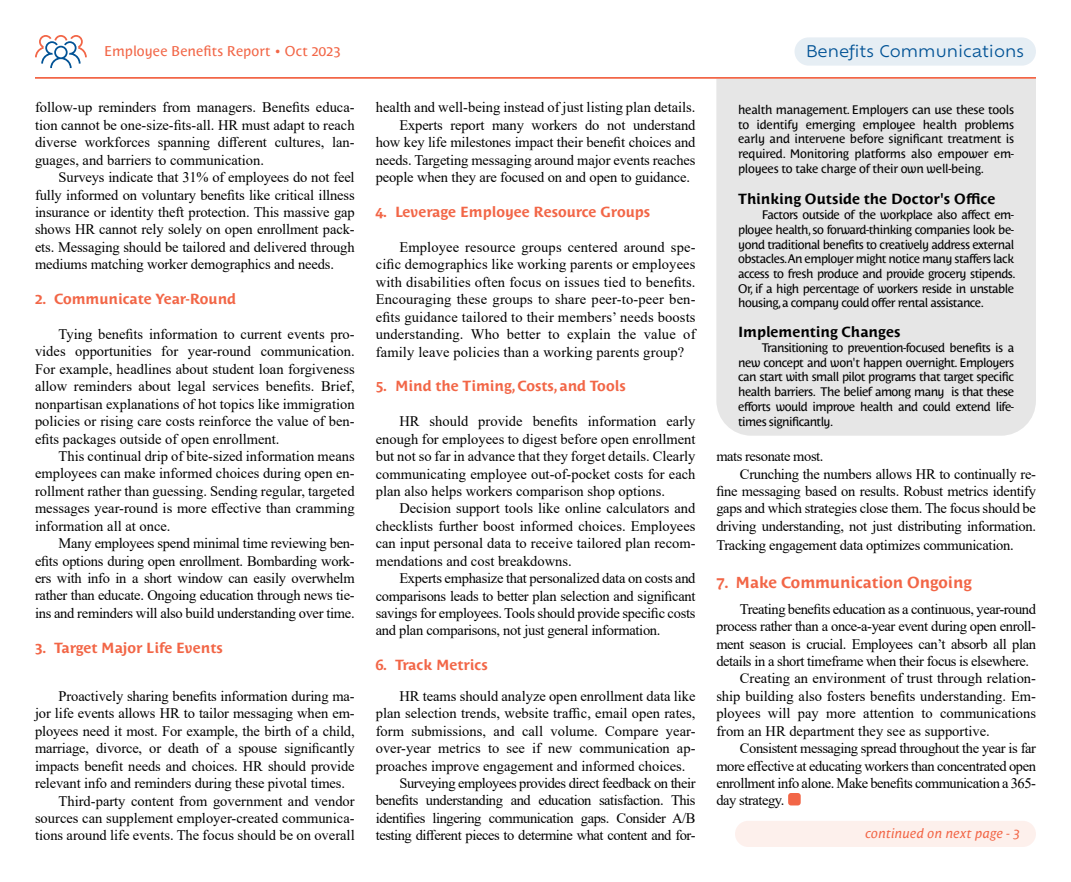
<style>
.page{position:relative;width:1071px;height:882px;background:#fff}
.page>*{position:absolute;margin:0;border:0;box-sizing:border-box;transform-origin:0 0}
.t1{font:700 15.75px "Costa Std";color:#f26647}
.t2{font:15.75px "Ofelia Text";color:#005295}
.t3{font:14.53px/17.5px "Times New Roman";letter-spacing:-.01em;color:#000;text-align:justify}
.t4{font:14.53px "Times New Roman";letter-spacing:-.03em;color:#000}
.t5{font:700 14.53px "Costa Std";color:#f26647}
.t6{font:700 14.53px "Costa Std";color:#000}
.t7{font:14px "Costa Std";letter-spacing:.005em;color:#f26647}
.t8{font:italic 13.12px "Costa Std";letter-spacing:.01em;color:#f26647}
.t9{font:12.25px/14.7px "Costa Std";letter-spacing:-.04em;color:#000;text-align:justify}
</style>
<div class="page">
<div style="left:716px;top:79px;width:320px;height:357px;background:#e6e6e6"></div>
<svg style="left:35px;top:35px;width:52px;height:33px"></svg>
<hr style="left:35px;top:77px;width:1001px;height:2px;background:#f26647">
<div style="left:788px;top:793px;width:13px;height:12px;background:#f26647;border-radius:3px"></div>
<div style="left:794px;top:37px;width:242px;height:29px;background:#e6eef4;border-radius:14px"></div>
<div style="left:735px;top:821px;width:301px;height:26px;background:#fdf0ec;border-radius:13px"></div>
<p class="t7" style="left:104px;top:43px;width:238px">Employee Benefits Report • Oct 2023</p>
<p class="t3" style="left:35px;top:98px;width:321px">follow-up reminders from managers. Benefits educa&shy;tion cannot be one-size-fits-all. HR must adapt to reach diverse workforces spanning different cultures, lan&shy;guages, and barriers to communication.</p>
<p class="t3" style="left:35px;top:168px;width:321px;text-indent:24px">Surveys indicate that 31% of employees do not feel fully informed on voluntary benefits like critical illness insurance or identity theft protection. This massive gap shows HR cannot rely solely on open enrollment pack&shy;ets. Messaging should be tailored and delivered through mediums matching worker demographics and needs.</p>
<p class="t5" style="left:35px;top:291px;width:203px">2. Communicate Year-Round</p>
<p class="t3" style="left:35px;top:325px;width:321px;text-indent:24px">Tying benefits information to current events pro&shy;vides opportunities for year-round communication.<br>For example, headlines about student loan forgiveness allow reminders about legal services benefits. Brief, nonpartisan explanations of hot topics like immigration policies or rising care costs reinforce the value of ben&shy;efits packages outside of open enrollment.</p>
<p class="t3" style="left:35px;top:447px;width:321px;text-indent:24px">This continual drip of bite-sized information means employees can make informed choices during open en&shy;rollment rather than guessing. Sending regular, targeted messages year-round is more effective than cramming information all at once.</p>
<p class="t3" style="left:35px;top:534px;width:321px;text-indent:24px">Many employees spend minimal time reviewing ben&shy;efits options during open enrollment. Bombarding work&shy;ers with info in a short window can easily overwhelm rather than educate. Ongoing education through news tie&shy;ins and reminders will also build understanding over time.</p>
<p class="t5" style="left:35px;top:639px;width:189px">3. Target Major Life Events</p>
<p class="t3" style="left:59px;top:687px;width:298px">Proactively sharing benefits information during ma-</p>
<p class="t3" style="left:35px;top:704px;width:321px">jor life events allows HR to tailor messaging when em-</p>
<p class="t3" style="left:35px;top:722px;width:321px">ployees need it most. For example, the birth of a child,</p>
<p class="t3" style="left:35px;top:739px;width:321px">marriage, divorce, or death of a spouse significantly</p>
<p class="t3" style="left:35px;top:757px;width:321px">impacts benefit needs and choices. HR should provide</p>
<p class="t3" style="left:35px;top:774px;width:312px">relevant info and reminders during these pivotal times.</p>
<p class="t3" style="left:59px;top:791px;width:298px">Third-party content from government and vendor</p>
<p class="t3" style="left:35px;top:809px;width:321px">sources can supplement employer-created communica-</p>
<p class="t3" style="left:35px;top:826px;width:321px">tions around life events. The focus should be on overall</p>
<p class="t3" style="left:376px;top:98px;width:321px">health and well-being instead of just listing plan details.</p>
<p class="t3" style="left:399px;top:116px;width:298px">Experts report many workers do not understand</p>
<p class="t3" style="left:376px;top:133px;width:321px">how key life milestones impact their benefit choices and</p>
<p class="t3" style="left:376px;top:151px;width:321px">needs. Targeting messaging around major events reaches</p>
<p class="t3" style="left:376px;top:168px;width:316px">people when they are focused on and open to guidance.</p>
<p class="t5" style="left:376px;top:203px;width:276px">4. Leverage Employee Resource Groups</p>
<p class="t3" style="left:376px;top:238px;width:321px;text-indent:24px">Employee resource groups centered around spe&shy;cific demographics like working parents or employees with disabilities often focus on issues tied to benefits.<br>Encouraging these groups to share peer-to-peer ben&shy;efits guidance tailored to their members’ needs boosts understanding. Who better to explain the value of family leave policies than a working parents group?</p>
<p class="t5" style="left:376px;top:378px;width:252px">5. Mind the Timing, Costs, and Tools</p>
<p class="t3" style="left:376px;top:412px;width:321px;text-indent:24px">HR should provide benefits information early enough for employees to digest before open enrollment but not so far in advance that they forget details. Clearly communicating employee out-of-pocket costs for each plan also helps workers comparison shop options.</p>
<p class="t3" style="left:376px;top:499px;width:321px;text-indent:24px">Decision support tools like online calculators and checklists further boost informed choices. Employees can input personal data to receive tailored plan recom&shy;mendations and cost breakdowns.</p>
<p class="t3" style="left:376px;top:569px;width:321px;text-indent:24px">Experts emphasize that personalized data on costs and comparisons leads to better plan selection and significant savings for employees. Tools should provide specific costs and plan comparisons, not just general information.</p>
<p class="t5" style="left:376px;top:657px;width:114px">6. Track Metrics</p>
<p class="t3" style="left:399px;top:687px;width:298px">HR teams should analyze open enrollment data like</p>
<p class="t3" style="left:376px;top:704px;width:321px">plan selection trends, website traffic, email open rates,</p>
<p class="t3" style="left:376px;top:722px;width:321px">form submissions, and call volume. Compare year-</p>
<p class="t3" style="left:376px;top:739px;width:321px">over-year metrics to see if new communication ap-</p>
<p class="t3" style="left:376px;top:757px;width:311px">proaches improve engagement and informed choices.</p>
<p class="t4" style="left:399px;top:773px;width:298px">Surveying employees provides direct feedback on their</p>
<p class="t4" style="left:376px;top:790px;width:321px">benefits understanding and education satisfaction. This</p>
<p class="t4" style="left:376px;top:808px;width:321px">identifies lingering communication gaps. Consider A/B</p>
<p class="t4" style="left:376px;top:825px;width:321px">testing different pieces to determine what content and for-</p>
<p class="t2" style="left:806px;top:40px;width:220px">Benefits Communications</p>
<p class="t9" style="left:738px;top:102px;width:277px">health management. Employers can use these tools to identify emerging employee health problems early and intervene before significant treatment is required. Monitoring platforms also empower em&shy;ployees to take charge of their own well-being.</p>
<p class="t6" style="left:738px;top:191px;width:259px">Thinking Outside the Doctor's Office</p>
<p class="t9" style="left:738px;top:208px;width:279px;text-align:left;text-indent:24px">Factors outside of the workplace also affect em&shy;ployee health, so forward-thinking companies look be&shy;yond traditional benefits to creatively address external obstacles.An employer might notice many staffers lack access to fresh produce and provide grocery stipends.<br>Or, if a high percentage of workers reside in unstable housing,a company could offer rental assistance.</p>
<p class="t6" style="left:738px;top:324px;width:164px">Implementing Changes</p>
<p class="t9" style="left:738px;top:340px;width:277px;text-indent:24px">Transitioning to prevention-focused benefits is a new concept and won't happen overnight. Employers can start with small pilot programs that target specific health barriers. The belief among many is that these efforts would improve health and could extend life&shy;times significantly.</p>
<p class="t4" style="left:716px;top:446px;width:109px">mats resonate most.</p>
<p class="t3" style="left:740px;top:465px;width:298px">Crunching the numbers allows HR to continually re-</p>
<p class="t3" style="left:716px;top:482px;width:321px">fine messaging based on results. Robust metrics identify</p>
<p class="t3" style="left:716px;top:499px;width:321px">gaps and which strategies close them. The focus should be</p>
<p class="t3" style="left:716px;top:517px;width:321px">driving understanding, not just distributing information.</p>
<p class="t3" style="left:716px;top:536px;width:299px">Tracking engagement data optimizes communication.</p>
<p class="t1" style="left:716px;top:573px;width:257px">7. Make Communication Ongoing</p>
<p class="t4" style="left:740px;top:599px;width:298px">Treating benefits education as a continuous, year-round</p>
<p class="t4" style="left:716px;top:616px;width:321px">process rather than a once-a-year event during open enroll-</p>
<p class="t4" style="left:716px;top:634px;width:321px">ment season is crucial. Employees can’t absorb all plan</p>
<p class="t4" style="left:716px;top:651px;width:314px">details in a short timeframe when their focus is elsewhere.</p>
<p class="t3" style="left:740px;top:669px;width:298px">Creating an environment of trust through relation-</p>
<p class="t3" style="left:716px;top:687px;width:321px">ship building also fosters benefits understanding. Em-</p>
<p class="t3" style="left:716px;top:704px;width:321px">ployees will pay more attention to communications</p>
<p class="t3" style="left:716px;top:722px;width:275px">from an HR department they see as supportive.</p>
<p class="t4" style="left:740px;top:738px;width:298px">Consistent messaging spread throughout the year is far</p>
<p class="t4" style="left:716px;top:756px;width:321px">more effective at educating workers than concentrated open</p>
<p class="t4" style="left:716px;top:773px;width:321px">enrollment info alone. Make benefits communication a 365-</p>
<p class="t4" style="left:716px;top:790px;width:70px">day strategy.</p>
<p class="t8" style="left:865px;top:826px;width:156px">continued on next page - 3</p>
</div>
